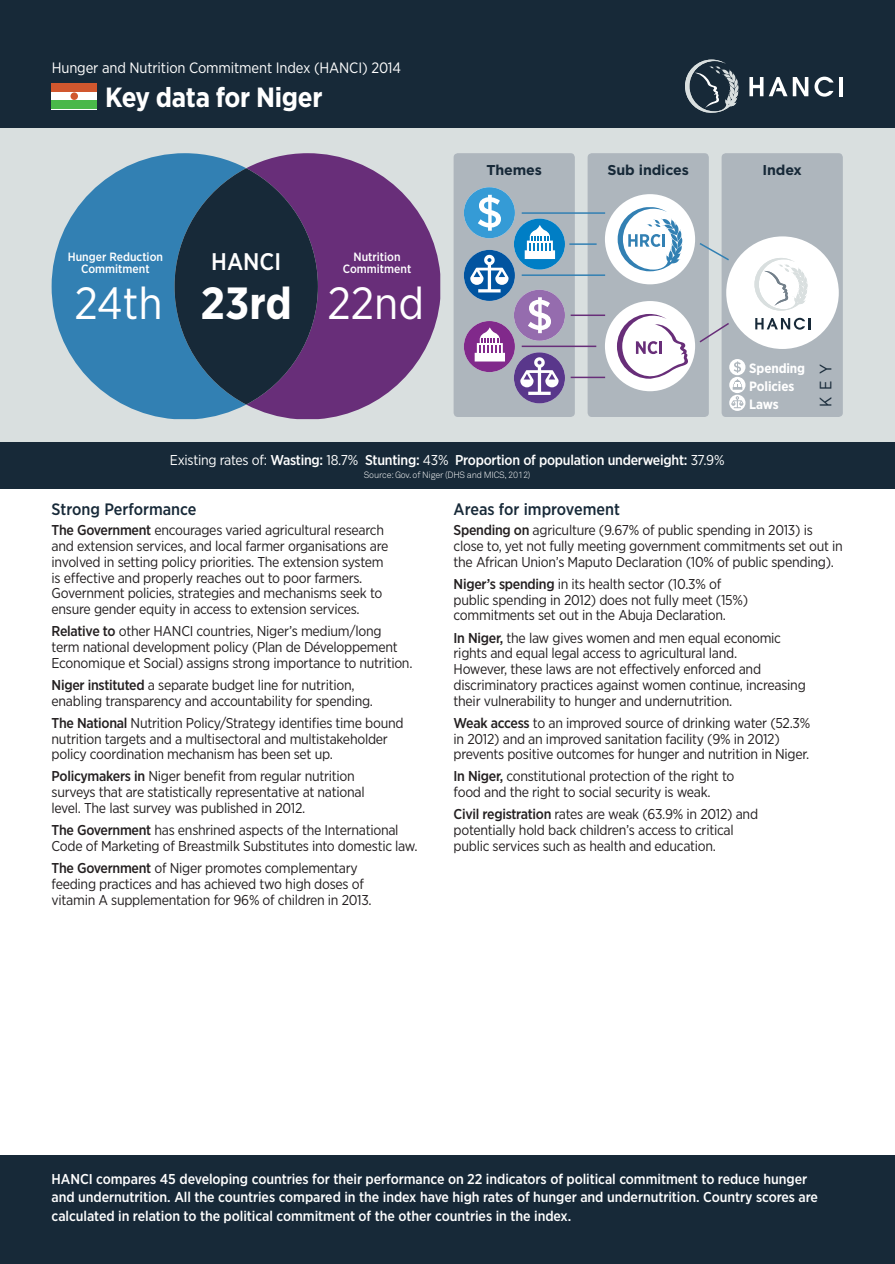
<style>
.page{position:relative;width:895px;height:1264px;background:#fff}
.page>*{position:absolute;margin:0;border:0;box-sizing:border-box;transform-origin:0 0}
.t1{font:45px "Gotham Narrow";color:#fff}
.t2{font:700 27.75px "Gotham Narrow";letter-spacing:-.01em;color:#fff}
.t3{font:500 24px "Gotham Narrow";color:#fff}
.t4{font:500 16.5px "Gotham Narrow";color:#172938}
.t5{font:16.5px "Gotham Narrow";color:#172938}
.t6{font:15px "Gotham Narrow";letter-spacing:-.01em;color:#fff}
.t7{font:14.25px/15.8px "Gotham Narrow";letter-spacing:-.02em;color:#231f20}
.t8{font:500 14.25px/18.8px "Gotham Narrow";letter-spacing:-.005em;color:#fff}
.t9{font:700 14.25px "Gotham";letter-spacing:-.01em;color:#172938}
.t10{font:700 13.5px/18px "Gotham Narrow";letter-spacing:-.01em;color:#fff}
.t11{font:500 12px/12px "Gotham Narrow";color:#fff;text-align:center}
.t12{font:300 9px "Akkurat";letter-spacing:-.02em;color:#fff}
.s1{font-weight:700}
.s2{font-weight:400}
.s3{font-weight:500}
</style>
<div class="page">
<div style="left:0;top:1154px;width:895px;height:109px;background:#172938"></div>
<div style="left:0;top:0;width:895px;height:476px;background:#d9dfdf"></div>
<div style="left:0;top:442px;width:895px;height:47px;background:#172938"></div>
<div style="left:0;top:0;width:895px;height:128px;background:#172938"></div>
<svg style="left:52px;top:153px;width:194px;height:266px;fill:#3280b3"></svg>
<svg style="left:246px;top:153px;width:194px;height:266px;fill:#682e79"></svg>
<svg style="left:174px;top:168px;width:144px;height:236px;background:#263955"></svg>
<svg style="left:814px;top:77px;width:19px;height:20px"></svg>
<hr style="left:839px;top:77px;width:3px;height:19px;background:#fff">
<svg style="left:749px;top:77px;width:59px;height:19px"></svg>
<svg style="left:685px;top:60px;width:53px;height:53px"></svg>
<div style="left:52px;top:83px;width:45px;height:26px;background:#fff"></div>
<div style="left:52px;top:83px;width:45px;height:9px;background:#d1572e"></div>
<div style="left:70px;top:92px;width:8px;height:8px;background:#d1572e;border-radius:50%"></div>
<div style="left:52px;top:101px;width:45px;height:8px;background:#4ab84a"></div>
<div style="left:721px;top:153px;width:121px;height:264px;background:#aeb6bd;border-radius:4px"></div>
<div style="left:587px;top:153px;width:122px;height:264px;background:#aeb6bd;border-radius:4px"></div>
<div style="left:453px;top:153px;width:122px;height:264px;background:#aeb6bd;border-radius:4px"></div>
<div style="left:726px;top:236px;width:112px;height:113px;background:#fff;border-radius:50%"></div>
<svg style="left:755px;top:318px;width:55px;height:11px"></svg>
<svg style="left:754px;top:258px;width:53px;height:52px"></svg>
<svg style="left:464px;top:187px;width:101px;height:216px"></svg>
<svg style="left:699px;top:321px;width:30px;height:23px"></svg>
<svg style="left:699px;top:241px;width:30px;height:21px"></svg>
<div style="left:605px;top:301px;width:90px;height:90px;background:#fff;border-radius:50%"></div>
<svg style="left:617px;top:314px;width:71px;height:65px"></svg>
<div style="left:605px;top:194px;width:90px;height:90px;background:#fff;border-radius:50%"></div>
<svg style="left:617px;top:207px;width:65px;height:64px"></svg>
<hr style="left:569px;top:243px;width:27px;height:2px;background:#3280b3">
<hr style="left:521px;top:345px;width:75px;height:2px;background:#682e79">
<hr style="left:570px;top:314px;width:35px;height:2px;background:#682e79">
<hr style="left:570px;top:376px;width:35px;height:2px;background:#682e79">
<hr style="left:521px;top:212px;width:84px;height:2px;background:#3280b3">
<hr style="left:521px;top:274px;width:84px;height:2px;background:#3280b3">
<svg style="left:729px;top:359px;width:16px;height:52px"></svg>
<p class="t6" style="left:52px;top:58px;width:351px">Hunger and Nutrition Commitment Index (HANCI) 2014</p>
<h2 class="t2" style="left:105px;top:79px;width:219px">Key data for Niger</h2>
<p class="t9" style="left:486px;top:162px;width:57px">Themes</p>
<p class="t9" style="left:607px;top:162px;width:83px">Sub indices</p>
<p class="t9" style="left:762px;top:162px;width:41px">Index</p>
<p class="t11" style="left:68px;top:250px;width:97px">Hunger Reduction<br>Commitment</p>
<h3 class="t3" style="left:211px;top:246px;width:71px">HANCI</h3>
<p class="t11" style="left:343px;top:250px;width:70px">Nutrition<br>Commitment</p>
<h1 class="t1" style="left:75px;top:275px;width:351px">24th <span class="s1">23rd</span> 22nd</h1>
<p class="t8" style="left:170px;top:450px;width:556px"><span class="s2">Existing rates of:</span> Wasting: <span class="s2">18.7%</span> Stunting: <span class="s2">43%</span> Proportion of population underweight: <span class="s2">37.9%</span></p>
<p class="t12" style="left:364px;top:469px;width:168px">Source: Gov. of Niger (DHS and MICS, 2012)</p>
<p class="t10" style="left:749px;top:359px;width:57px">Spending<br>Policies<br>Laws</p>
<p class="t5" style="left:815px;top:407px;width:44px;rotate:-90deg">KEY</p>
<p class="t4" style="left:52px;top:499px;width:146px">Strong Performance</p>
<p class="t7" style="left:52px;top:522px;width:338px"><span class="s3">The Government</span> encourages varied agricultural research and extension services, and local farmer organisations are involved in setting policy priorities. The extension system is effective and properly reaches out to poor farmers.<br>Government policies, strategies and mechanisms seek to ensure gender equity in access to extension services.</p>
<p class="t7" style="left:52px;top:623px;width:362px"><span class="s3">Relative to</span> other HANCI countries, Niger’s medium/long term national development policy (Plan de Développement<br>Economique et Social) assigns strong importance to nutrition.</p>
<p class="t7" style="left:52px;top:676px;width:323px"><span class="s3">Niger instituted</span> a separate budget line for nutrition, enabling transparency and accountability for spending.</p>
<p class="t7" style="left:52px;top:714px;width:353px"><span class="s3">The National</span> Nutrition Policy/Strategy identifies time bound nutrition targets and a multisectoral and multistakeholder policy coordination mechanism has been set up.</p>
<p class="t7" style="left:52px;top:768px;width:314px"><span class="s3">Policymakers in</span> Niger benefit from regular nutrition surveys that are statistically representative at national level. The last survey was published in 2012.</p>
<p class="t7" style="left:52px;top:821px;width:367px"><span class="s3">The Government</span> has enshrined aspects of the International<br>Code of Marketing of Breastmilk Substitutes into domestic law.</p>
<p class="t7" style="left:52px;top:859px;width:322px"><span class="s3">The Government</span> of Niger promotes complementary feeding practices and has achieved two high doses of vitamin A supplementation for 96% of children in 2013.</p>
<p class="t4" style="left:453px;top:499px;width:168px">Areas for improvement</p>
<p class="t7" style="left:453px;top:522px;width:391px"><span class="s3">Spending on</span> agriculture (9.67% of public spending in 2013) is close to, yet not fully meeting government commitments set out in the African Union’s Maputo Declaration (10% of public spending).</p>
<p class="t7" style="left:453px;top:575px;width:296px"><span class="s3">Niger’s spending</span> in its health sector (10.3% of public spending in 2012) does not fully meet (15%) commitments set out in the Abuja Declaration.</p>
<p class="t7" style="left:453px;top:629px;width:354px"><span class="s3">In Niger,</span> the law gives women and men equal economic rights and equal legal access to agricultural land.<br>However, these laws are not effectively enforced and discriminatory practices against women continue, increasing their vulnerability to hunger and undernutrition.</p>
<p class="t7" style="left:453px;top:714px;width:358px"><span class="s3">Weak access</span> to an improved source of drinking water (52.3% in 2012) and an improved sanitation facility (9% in 2012) prevents positive outcomes for hunger and nutrition in Niger.</p>
<p class="t7" style="left:453px;top:768px;width:282px"><span class="s3">In Niger,</span> constitutional protection of the right to food and the right to social security is weak.</p>
<p class="t7" style="left:453px;top:806px;width:306px"><span class="s3">Civil registration</span> rates are weak (63.9% in 2012) and potentially hold back children’s access to critical public services such as health and education.</p>
<p class="t8" style="left:52px;top:1168px;width:768px">HANCI compares 45 developing countries for their performance on 22 indicators of political commitment to reduce hunger and undernutrition. All the countries compared in the index have high rates of hunger and undernutrition. Country scores are calculated in relation to the political commitment of the other countries in the index.</p>
</div>
